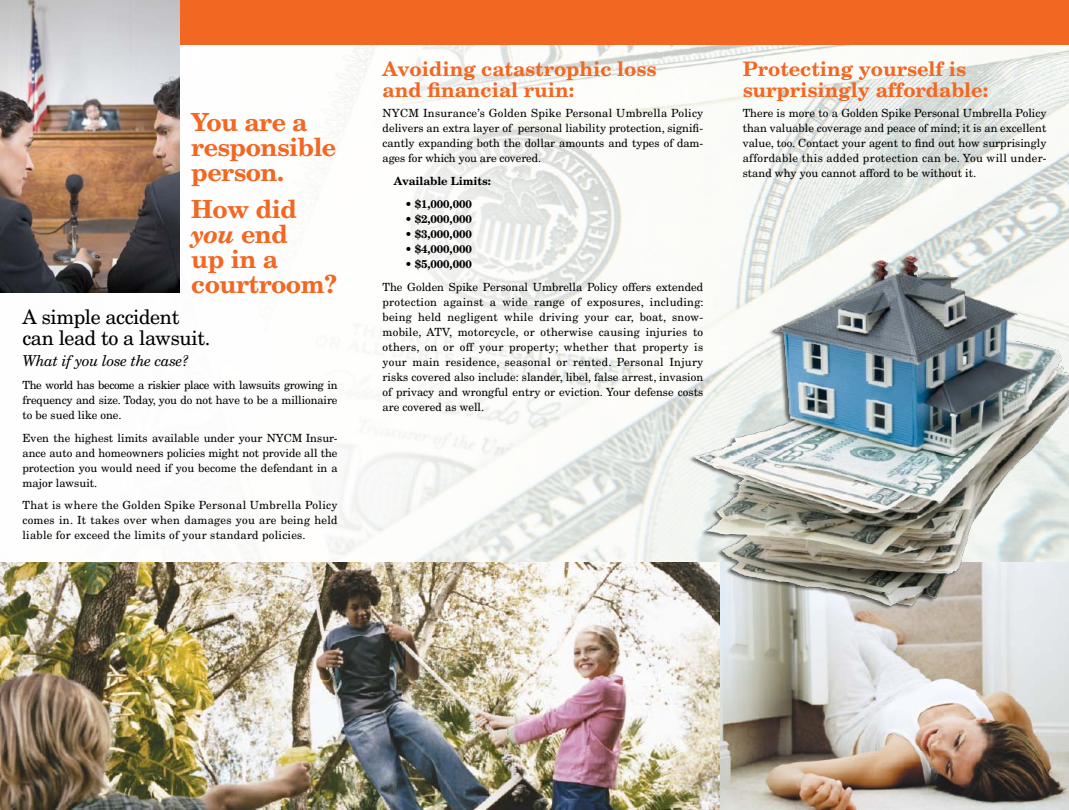
<style>
.page{position:relative;width:1069px;height:810px;background:#fff}
.page>*{position:absolute;margin:0;border:0;box-sizing:border-box;transform-origin:0 0}
.t1{font:700 25px/25px "New Century Schlbk LT Std";letter-spacing:-.02em;color:#f26722}
.Interior_Subhead{font:700 20px/21.2px "New Century Schlbk LT Std";color:#f26722}
.t2{font:20px/21.2px "New Century Schlbk LT Std";letter-spacing:-.02em;color:#000}
.t3{font:italic 15px "New Century Schlbk LT Std";letter-spacing:-.02em;color:#000}
.Paragraph_Style_2{font:11.25px/15px "New Century Schlbk LT Std";color:#000;text-align:justify}
.Paragraph_Style_2-2{font:700 11.25px "New Century Schlbk LT Std";letter-spacing:-.01em;color:#000}
.s1{font-style:italic}
</style>
<div class="page">
<img style="left:0;top:45px;width:1069px;height:517px">
<div style="left:0;top:0;width:1069px;height:45px;background:#f26722"></div>
<img style="left:0;top:0;width:180px;height:292px">
<img style="left:0;top:562px;width:1069px;height:248px">
<img style="left:693px;top:250px;width:376px;height:362px">
<p class="t1" style="left:191px;top:109px;width:147px">You are a responsible person.</p>
<p class="t1" style="left:191px;top:197px;width:147px">How did <span class="s1">you</span> end<br>up in a courtroom?</p>
<p class="t2" style="left:22px;top:306px;width:189px">A simple accident can lead to a lawsuit.</p>
<p class="t3" style="left:22px;top:352px;width:168px">What if you lose the case?</p>
<p class="Paragraph_Style_2" style="left:22px;top:377px;width:316px">The world has become a riskier place with lawsuits growing in frequency and size. Today, you do not have to be a millionaire to be sued like one.</p>
<p class="Paragraph_Style_2" style="left:22px;top:430px;width:317px">Even the highest limits available under your NYCM Insur&shy;ance auto and homeowners policies might not provide all the protection you would need if you become the defendant in a major lawsuit.</p>
<p class="Paragraph_Style_2" style="left:22px;top:498px;width:317px">That is where the Golden Spike Personal Umbrella Policy comes in. It takes over when damages you are being held liable for exceed the limits of your standard policies.</p>
<p class="Interior_Subhead" style="left:382px;top:58px;width:275px">Avoiding catastrophic loss and financial ruin:</p>
<p class="Paragraph_Style_2" style="left:382px;top:106px;width:322px">NYCM Insurance’s Golden Spike Personal Umbrella Policy delivers an extra layer of personal liability protection, signifi&shy;cantly expanding both the dollar amounts and types of dam&shy;ages for which you are covered.</p>
<p class="Paragraph_Style_2-2" style="left:394px;top:174px;width:99px">Available Limits:</p>
<p class="Paragraph_Style_2-2" style="left:405px;top:197px;width:68px">• $1,000,000</p>
<p class="Paragraph_Style_2-2" style="left:405px;top:212px;width:68px">• $2,000,000</p>
<p class="Paragraph_Style_2-2" style="left:405px;top:227px;width:68px">• $3,000,000</p>
<p class="Paragraph_Style_2-2" style="left:405px;top:242px;width:68px">• $4,000,000</p>
<p class="Paragraph_Style_2-2" style="left:405px;top:257px;width:68px">• $5,000,000</p>
<p class="Paragraph_Style_2" style="left:382px;top:279px;width:323px">The Golden Spike Personal Umbrella Policy offers extended protection against a wide range of exposures, including: being held negligent while driving your car, boat, snow&shy;mobile, ATV, motorcycle, or otherwise causing injuries to others, on or off your property; whether that property is your main residence, seasonal or rented. Personal Injury risks covered also include: slander, libel, false arrest, invasion of privacy and wrongful entry or eviction. Your defense costs are covered as well.</p>
<p class="Interior_Subhead" style="left:742px;top:58px;width:247px">Protecting yourself is surprisingly affordable:</p>
<p class="Paragraph_Style_2" style="left:742px;top:106px;width:305px">There is more to a Golden Spike Personal Umbrella Policy than valuable coverage and peace of mind; it is an excellent value, too. Contact your agent to find out how surprisingly affordable this added protection can be. You will under&shy;stand why you cannot afford to be without it.</p>
</div>
